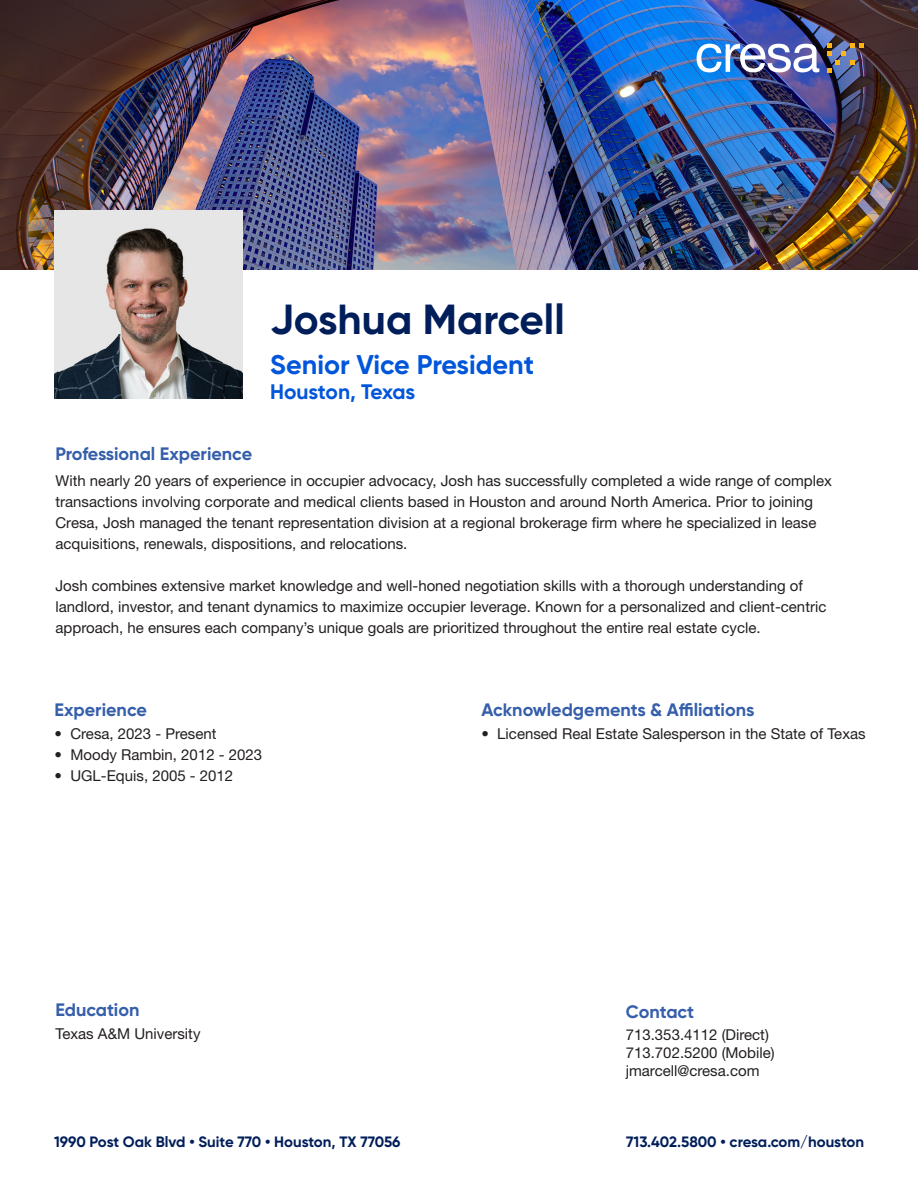
<style>
.page{position:relative;width:918px;height:1188px;background:#fff}
.page>*{position:absolute;margin:0;border:0;box-sizing:border-box;transform-origin:0 0}
.t1{font:700 42px "Gilroy";color:#001e5a}
.t2{font:700 27px "Gilroy";color:#0056da}
.t3{font:700 21px "Gilroy";letter-spacing:-.01em;color:#0056da}
.t4{font:700 18px "Gilroy";color:#355eab}
.Body_Copy{font:15px/21px "Helvetica Neue LT Std";color:#231f20}
.t5{font:700 15px "Gilroy";color:#001e5a}
</style>
<div class="page">
<img style="left:0;top:0;width:918px;height:270px">
<img style="left:697px;top:44px;width:122px;height:28px">
<svg style="left:827px;top:44px;width:37px;height:28px"></svg>
<img style="left:54px;top:210px;width:189px;height:189px">
<p class="t1" style="left:270px;top:293px;width:296px">Joshua Marcell</p>
<p class="t2" style="left:270px;top:348px;width:266px">Senior Vice President</p>
<p class="t3" style="left:270px;top:379px;width:147px">Houston, Texas</p>
<p class="t4" style="left:56px;top:443px;width:198px">Professional Experience</p>
<p class="Body_Copy" style="left:56px;top:470px;width:778px">With nearly 20 years of experience in occupier advocacy, Josh has successfully completed a wide range of complex transactions involving corporate and medical clients based in Houston and around North America. Prior to joining Cresa, Josh managed the tenant representation division at a regional brokerage firm where he specialized in lease acquisitions, renewals, dispositions, and relocations.</p>
<p class="Body_Copy" style="left:56px;top:575px;width:772px">Josh combines extensive market knowledge and well-honed negotiation skills with a thorough understanding of landlord, investor, and tenant dynamics to maximize occupier leverage. Known for a personalized and client-centric approach, he ensures each company’s unique goals are prioritized throughout the entire real estate cycle.</p>
<p class="t4" style="left:55px;top:699px;width:94px">Experience</p>
<p class="Body_Copy" style="left:55px;top:723px;width:163px">• Cresa, 2023 - Present</p>
<p class="Body_Copy" style="left:55px;top:744px;width:209px">• Moody Rambin, 2012 - 2023</p>
<p class="Body_Copy" style="left:55px;top:765px;width:180px">• UGL-Equis, 2005 - 2012</p>
<p class="t4" style="left:56px;top:999px;width:86px">Education</p>
<p class="Body_Copy" style="left:56px;top:1023px;width:147px">Texas A&amp;M University</p>
<p class="t4" style="left:481px;top:699px;width:275px">Acknowledgements &amp; Affiliations</p>
<p class="Body_Copy" style="left:481px;top:723px;width:386px">• Licensed Real Estate Salesperson in the State of Texas</p>
<p class="t4" style="left:626px;top:1000px;width:70px">Contact</p>
<p class="Body_Copy" style="left:626px;top:1024px;width:145px">713.353.4112 (Direct)</p>
<p class="Body_Copy" style="left:626px;top:1042px;width:150px">713.702.5200 (Mobile)</p>
<p class="Body_Copy" style="left:626px;top:1060px;width:135px">jmarcell@cresa.com</p>
<p class="t5" style="left:54px;top:1133px;width:348px">1990 Post Oak Blvd • Suite 770 • Houston, TX 77056</p>
<p class="t5" style="left:626px;top:1133px;width:239px">713.402.5800 • cresa.com/houston</p>
</div>
